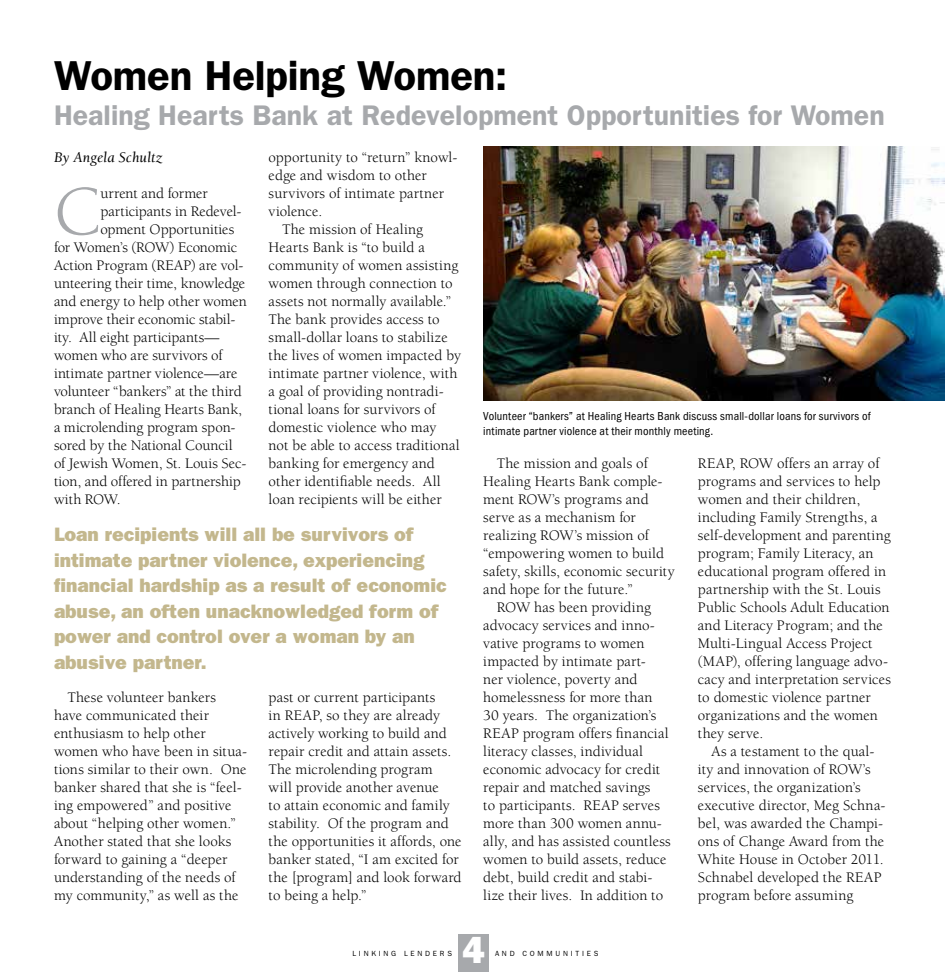
<style>
.page{position:relative;width:945px;height:972px;background:#fff}
.page>*{position:absolute;margin:0;border:0;box-sizing:border-box;transform-origin:0 0}
.t1{font:71.7px "Berkeley Std";color:#a7a9ac}
.t2{font:600 42px "ITC Franklin Gothic Std";letter-spacing:-.005em;color:#000}
.t3{font:37.5px "ITC Franklin Gothic Std Hvy";color:#fff}
.t4{font:600 28.5px "ITC Franklin Gothic Std";color:#a7a9ac}
.t5{font:800 19.5px/25.5px "Franklin Gothic";color:#c3b78d}
.t6{font:15px/18px "Berkeley Std";letter-spacing:.005em;color:#000}
.t7{font:15px "Berkeley Std";letter-spacing:-.015em;color:#000}
.t8{font:italic 15px "Berkeley Std";color:#000}
.t9{font:condensed 12px/15px "ITC Franklin Gothic Std";letter-spacing:.015em;color:#000}
.t10{font:7.5px "ITC Franklin Gothic Std";letter-spacing:.37em;color:#000}
</style>
<div class="page">
<img style="left:483px;top:147px;width:462px;height:254px">
<div style="left:458px;top:934px;width:31px;height:38px;background:#a7a9ac"></div>
<h2 class="t2" style="left:54px;top:51px;width:455px">Women Helping Women:</h2>
<h3 class="t4" style="left:54px;top:98px;width:832px">Healing Hearts Bank at Redevelopment Opportunities for Women</h3>
<p class="t8" style="left:54px;top:149px;width:110px">By Angela Schultz</p>
<h1 class="t1" style="left:54px;top:173px;width:48px">C</h1>
<p class="t6" style="left:100px;top:185px;width:109px">urrent and former</p>
<p class="t6" style="left:269px;top:149px;width:190px">opportunity to “return” knowl-</p>
<p class="t6" style="left:269px;top:167px;width:160px">edge and wisdom to other</p>
<p class="t6" style="left:269px;top:185px;width:177px">survivors of intimate partner</p>
<p class="t6" style="left:269px;top:203px;width:55px">violence.</p>
<p class="t6" style="left:282px;top:221px;width:143px">The mission of Healing</p>
<p class="t6" style="left:269px;top:239px;width:158px">Hearts Bank is “to build a</p>
<p class="t6" style="left:269px;top:257px;width:191px">community of women assisting</p>
<p class="t6" style="left:269px;top:275px;width:186px">women through connection to</p>
<p class="t6" style="left:269px;top:293px;width:184px">assets not normally available.”</p>
<p class="t6" style="left:269px;top:311px;width:172px">The bank provides access to</p>
<p class="t6" style="left:269px;top:329px;width:181px">small-dollar loans to stabilize</p>
<p class="t6" style="left:269px;top:347px;width:194px">the lives of women impacted by</p>
<p class="t6" style="left:269px;top:365px;width:190px">intimate partner violence, with</p>
<p class="t6" style="left:269px;top:383px;width:177px">a goal of providing nontradi-</p>
<p class="t6" style="left:269px;top:401px;width:169px">tional loans for survivors of</p>
<p class="t6" style="left:269px;top:419px;width:169px">domestic violence who may</p>
<p class="t6" style="left:269px;top:437px;width:193px">not be able to access traditional</p>
<p class="t6" style="left:269px;top:455px;width:168px">banking for emergency and</p>
<p class="t6" style="left:269px;top:473px;width:174px">other identifiable needs. All</p>
<p class="t6" style="left:269px;top:491px;width:175px">loan recipients will be either</p>
<p class="t6" style="left:100px;top:203px;width:143px">participants in Redevel-</p>
<p class="t6" style="left:100px;top:221px;width:135px">opment Opportunities</p>
<p class="t7" style="left:54px;top:239px;width:185px">for Women’s (ROW) Economic</p>
<p class="t6" style="left:54px;top:257px;width:191px">Action Program (REAP) are vol-</p>
<p class="t6" style="left:54px;top:275px;width:193px">unteering their time, knowledge</p>
<p class="t6" style="left:54px;top:293px;width:194px">and energy to help other women</p>
<p class="t6" style="left:54px;top:311px;width:183px">improve their economic stabil-</p>
<p class="t6" style="left:54px;top:329px;width:167px">ity. All eight participants—</p>
<p class="t6" style="left:54px;top:347px;width:170px">women who are survivors of</p>
<p class="t6" style="left:54px;top:365px;width:185px">intimate partner violence—are</p>
<p class="t6" style="left:54px;top:383px;width:189px">volunteer “bankers” at the third</p>
<p class="t6" style="left:54px;top:401px;width:190px">branch of Healing Hearts Bank,</p>
<p class="t6" style="left:54px;top:419px;width:183px">a microlending program spon-</p>
<p class="t6" style="left:54px;top:437px;width:180px">sored by the National Council</p>
<p class="t6" style="left:54px;top:455px;width:194px">of Jewish Women, St. Louis Sec-</p>
<p class="t6" style="left:54px;top:473px;width:188px">tion, and offered in partnership</p>
<p class="t6" style="left:54px;top:491px;width:68px">with ROW.</p>
<p class="t9" style="left:483px;top:409px;width:389px">Volunteer “bankers” at Healing Hearts Bank discuss small-dollar loans for survivors of intimate partner violence at their monthly meeting.</p>
<p class="t6" style="left:497px;top:455px;width:153px">The mission and goals of</p>
<p class="t6" style="left:483px;top:473px;width:181px">Healing Hearts Bank comple-</p>
<p class="t6" style="left:483px;top:491px;width:167px">ment ROW’s programs and</p>
<p class="t6" style="left:483px;top:509px;width:154px">serve as a mechanism for</p>
<p class="t6" style="left:483px;top:527px;width:167px">realizing ROW’s mission of</p>
<p class="t6" style="left:483px;top:545px;width:182px">“empowering women to build</p>
<p class="t6" style="left:483px;top:563px;width:193px">safety, skills, economic security</p>
<p class="t6" style="left:483px;top:581px;width:151px">and hope for the future.”</p>
<p class="t6" style="left:497px;top:599px;width:156px">ROW has been providing</p>
<p class="t6" style="left:483px;top:617px;width:173px">advocacy services and inno-</p>
<p class="t6" style="left:483px;top:635px;width:163px">vative programs to women</p>
<p class="t6" style="left:483px;top:653px;width:164px">impacted by intimate part-</p>
<p class="t6" style="left:483px;top:671px;width:156px">ner violence, poverty and</p>
<p class="t6" style="left:483px;top:689px;width:171px">homelessness for more than</p>
<p class="t6" style="left:483px;top:707px;width:175px">30 years. The organization’s</p>
<p class="t6" style="left:483px;top:725px;width:187px">REAP program offers financial</p>
<p class="t6" style="left:483px;top:743px;width:161px">literacy classes, individual</p>
<p class="t6" style="left:483px;top:761px;width:179px">economic advocacy for credit</p>
<p class="t6" style="left:483px;top:779px;width:169px">repair and matched savings</p>
<p class="t6" style="left:483px;top:797px;width:178px">to participants. REAP serves</p>
<p class="t6" style="left:483px;top:815px;width:180px">more than 300 women annu-</p>
<p class="t6" style="left:483px;top:833px;width:189px">ally, and has assisted countless</p>
<p class="t6" style="left:483px;top:851px;width:185px">women to build assets, reduce</p>
<p class="t6" style="left:483px;top:869px;width:171px">debt, build credit and stabi-</p>
<p class="t6" style="left:483px;top:887px;width:181px">lize their lives. In addition to</p>
<p class="t6" style="left:698px;top:455px;width:195px">REAP, ROW offers an array of programs and services to help women and their children, including Family Strengths, a self-development and parenting program; Family Literacy, an educational program offered in partnership with the St. Louis<br>Public Schools Adult Education and Literacy Program; and the<br>Multi-Lingual Access Project (MAP), offering language advo&shy;cacy and interpretation services to domestic violence partner organizations and the women they serve.</p>
<p class="t6" style="left:698px;top:743px;width:189px;text-indent:13px">As a testament to the qual&shy;ity and innovation of ROW’s services, the organization’s executive director, Meg Schna&shy;bel, was awarded the Champi&shy;ons of Change Award from the<br>White House in October 2011.<br>Schnabel developed the REAP program before assuming</p>
<h3 class="t5" style="left:54px;top:522px;width:394px">Loan recipients will all be survivors of intimate partner violence, experiencing financial hardship as a result of economic abuse, an often unacknowledged form of power and control over a woman by an abusive partner.</h3>
<p class="t6" style="left:54px;top:689px;width:195px;text-indent:14px">These volunteer bankers have communicated their enthusiasm to help other women who have been in situa&shy;tions similar to their own. One banker shared that she is “feel&shy;ing empowered” and positive about “helping other women.”<br>Another stated that she looks forward to gaining a “deeper understanding of the needs of my community,” as well as the</p>
<p class="t6" style="left:269px;top:689px;width:195px">past or current participants<br>in REAP, so they are already actively working to build and repair credit and attain assets.<br>The microlending program<br>will provide another avenue<br>to attain economic and family stability. Of the program and the opportunities it affords, one banker stated, “I am excited for the [program] and look forward to being a help.”</p>
<h3 class="t3" style="left:463px;top:928px;width:24px">4</h3>
<p class="t10" style="left:352px;top:949px;width:101px">LINKING LENDERS</p>
<p class="t10" style="left:495px;top:949px;width:105px">AND COMMUNITIES</p>
</div>
